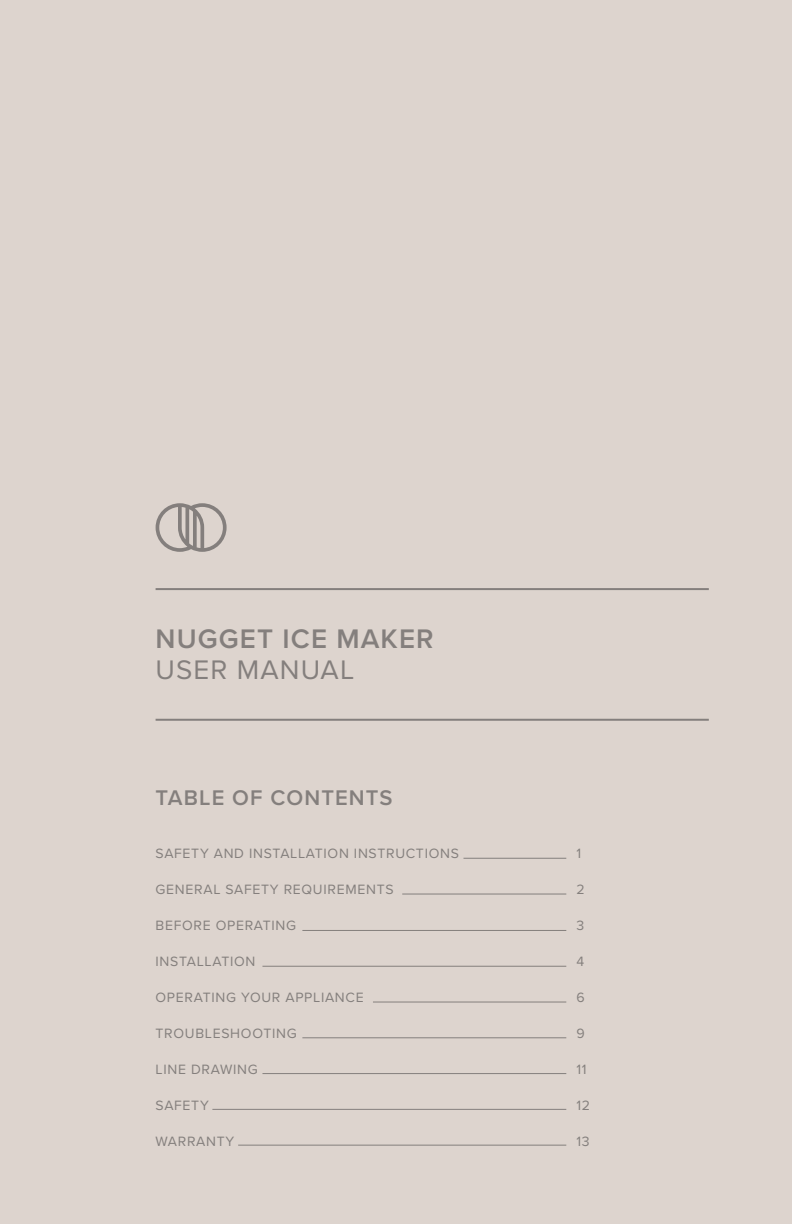
<style>
.page{position:relative;width:792px;height:1224px;background:#ddd4ce}
.page>*{position:absolute;margin:0;border:0;box-sizing:border-box;transform-origin:0 0}
.t1{font:600 27.8px "Proxima Nova";letter-spacing:.04em;color:#847f7d}
.t2{font:27.8px "Proxima Nova";letter-spacing:.04em;color:#847f7d}
.AMD_Header_2{font:600 22px "Proxima Nova";letter-spacing:.05em;color:#847f7d}
.AMD_Header_4{font:14px "Proxima Nova";letter-spacing:.05em;color:#847f7d}
</style>
<div class="page">
<hr style="left:156px;top:588px;width:553px;height:2px;background:#847f7d">
<hr style="left:156px;top:719px;width:553px;height:2px;background:#847f7d">
<svg style="left:156px;top:503px;width:71px;height:49px"></svg>
<hr style="left:464px;top:858px;width:102px;height:1px;background:#847f7d">
<hr style="left:302px;top:930px;width:264px;height:1px;background:#847f7d">
<hr style="left:373px;top:1002px;width:193px;height:1px;background:#847f7d">
<hr style="left:302px;top:1037px;width:264px;height:1px;background:#847f7d">
<hr style="left:262px;top:1073px;width:304px;height:1px;background:#847f7d">
<hr style="left:212px;top:1109px;width:354px;height:1px;background:#847f7d">
<hr style="left:238px;top:1145px;width:328px;height:1px;background:#847f7d">
<hr style="left:402px;top:894px;width:164px;height:1px;background:#847f7d">
<hr style="left:262px;top:966px;width:304px;height:1px;background:#847f7d">
<p class="t1" style="left:156px;top:618px;width:280px">NUGGET ICE MAKER</p>
<p class="t2" style="left:156px;top:649px;width:200px">USER MANUAL</p>
<p class="AMD_Header_2" style="left:156px;top:781px;width:239px">TABLE OF CONTENTS</p>
<p class="AMD_Header_4" style="left:156px;top:843px;width:305px">SAFETY AND INSTALLATION INSTRUCTIONS</p>
<p class="AMD_Header_4" style="left:156px;top:879px;width:239px">GENERAL SAFETY REQUIREMENTS</p>
<p class="AMD_Header_4" style="left:156px;top:915px;width:142px">BEFORE OPERATING</p>
<p class="AMD_Header_4" style="left:156px;top:951px;width:101px">INSTALLATION</p>
<p class="AMD_Header_4" style="left:156px;top:987px;width:210px">OPERATING YOUR APPLIANCE</p>
<p class="AMD_Header_4" style="left:156px;top:1023px;width:143px">TROUBLESHOOTING</p>
<p class="AMD_Header_4" style="left:156px;top:1059px;width:104px">LINE DRAWING</p>
<p class="AMD_Header_4" style="left:156px;top:1095px;width:55px">SAFETY</p>
<p class="AMD_Header_4" style="left:156px;top:1131px;width:80px">WARRANTY</p>
<p class="AMD_Header_4" style="left:577px;top:843px;width:6px">1</p>
<p class="AMD_Header_4" style="left:577px;top:879px;width:10px">2</p>
<p class="AMD_Header_4" style="left:577px;top:915px;width:9px">3</p>
<p class="AMD_Header_4" style="left:577px;top:951px;width:9px">4</p>
<p class="AMD_Header_4" style="left:577px;top:987px;width:10px">6</p>
<p class="AMD_Header_4" style="left:577px;top:1023px;width:10px">9</p>
<p class="AMD_Header_4" style="left:577px;top:1059px;width:12px">11</p>
<p class="AMD_Header_4" style="left:577px;top:1095px;width:15px">12</p>
<p class="AMD_Header_4" style="left:577px;top:1131px;width:15px">13</p>
</div>
